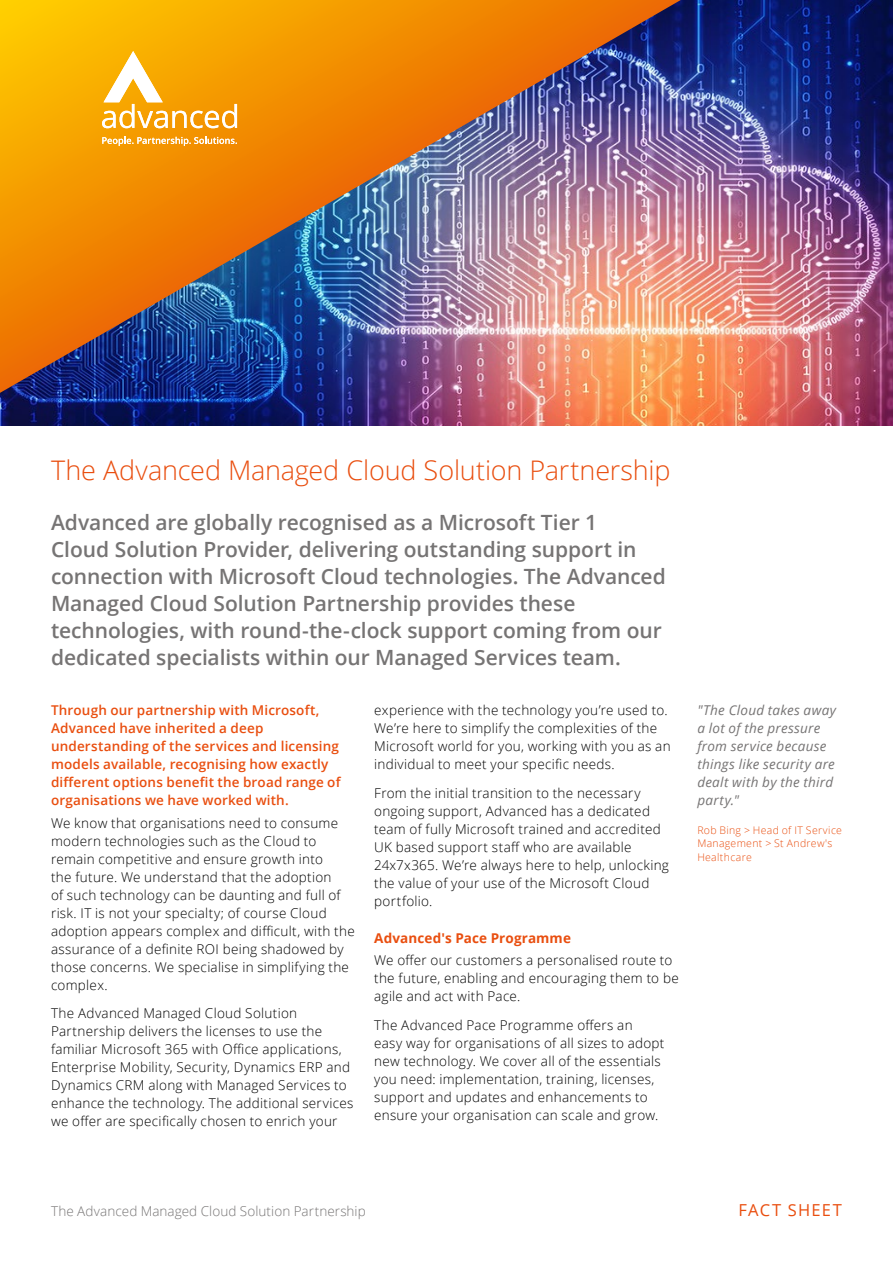
<style>
.page{position:relative;width:893px;height:1263px;background:#fff}
.page>*{position:absolute;margin:0;border:0;box-sizing:border-box;transform-origin:0 0}
.t1{font:300 27px "Open Sans";letter-spacing:-.005em;color:#e94e0f}
.t2{font:600 21px/27px "Open Sans";letter-spacing:-.005em;color:#767474}
.t3{font:16.5px "Open Sans";letter-spacing:.07em;color:#e94e0f}
.t4{font:300 13.5px/18px "Open Sans";letter-spacing:.02em;color:#000}
.t5{font:600 13.5px/18px "Open Sans";letter-spacing:.01em;color:#e94e0f}
.t6{font:italic 13.5px/18px "Open Sans";letter-spacing:.02em;color:#767474}
.t7{font:300 13.5px "Open Sans";letter-spacing:.005em;color:#767474}
.t8{font:700 13.5px "Open Sans";letter-spacing:.01em;color:#e94e0f}
.t9{font:300 10.5px/13.5px "Open Sans";letter-spacing:.03em;color:#e94e0f}
</style>
<div class="page">
<img style="left:0;top:0;width:893px;height:425px">
<img style="left:0;top:0;width:703px;height:400px">
<svg style="left:102px;top:137px;width:135px;height:9px"></svg>
<svg style="left:102px;top:51px;width:135px;height:77px"></svg>
<h1 class="t1" style="left:51px;top:452px;width:621px">The Advanced Managed Cloud Solution Partnership</h1>
<p class="t2" style="left:51px;top:508px;width:616px">Advanced are globally recognised as a Microsoft Tier 1<br>Cloud Solution Provider, delivering outstanding support in connection with Microsoft Cloud technologies. The Advanced Managed Cloud Solution Partnership provides these technologies, with round-the-clock support coming from our dedicated specialists within our Managed Services team.</p>
<p class="t5" style="left:51px;top:701px;width:291px">Through our partnership with Microsoft, Advanced have inherited a deep understanding of the services and licensing models available, recognising how exactly different options benefit the broad range of organisations we have worked with.</p>
<p class="t4" style="left:51px;top:813px;width:305px">We know that organisations need to consume modern technologies such as the Cloud to remain competitive and ensure growth into<br>the future. We understand that the adoption<br>of such technology can be daunting and full of risk. IT is not your specialty; of course Cloud adoption appears complex and difficult, with the assurance of a definite ROI being shadowed by those concerns. We specialise in simplifying the complex.</p>
<p class="t4" style="left:51px;top:1004px;width:304px">The Advanced Managed Cloud Solution Partnership delivers the licenses to use the familiar Microsoft 365 with Office applications, Enterprise Mobility, Security, Dynamics ERP and Dynamics CRM along with Managed Services to enhance the technology. The additional services we offer are specifically chosen to enrich your</p>
<p class="t4" style="left:374px;top:701px;width:298px">experience with the technology you’re used to.<br>We’re here to simplify the complexities of the Microsoft world for you, working with you as an individual to meet your specific needs.</p>
<p class="t4" style="left:374px;top:784px;width:296px">From the initial transition to the necessary ongoing support, Advanced has a dedicated team of fully Microsoft trained and accredited UK based support staff who are available 24x7x365. We’re always here to help, unlocking the value of your use of the Microsoft Cloud portfolio.</p>
<p class="t8" style="left:374px;top:929px;width:198px">Advanced's Pace Programme</p>
<p class="t4" style="left:374px;top:951px;width:306px">We offer our customers a personalised route to the future, enabling and encouraging them to be agile and act with Pace.</p>
<p class="t4" style="left:374px;top:1016px;width:292px">The Advanced Pace Programme offers an<br>easy way for organisations of all sizes to adopt new technology. We cover all of the essentials you need: implementation, training, licenses, support and updates and enhancements to ensure your organisation can scale and grow.</p>
<p class="t6" style="left:697px;top:701px;width:140px">"The Cloud takes away a lot of the pressure from service because things like security are dealt with by the third party."</p>
<p class="t9" style="left:697px;top:823px;width:146px">Rob Bing &gt; Head of IT Service<br>Management &gt; St Andrew's<br>Healthcare</p>
<p class="t7" style="left:51px;top:1202px;width:316px">The Advanced Managed Cloud Solution Partnership</p>
<p class="t3" style="left:739px;top:1199px;width:105px">FACT SHEET</p>
</div>
